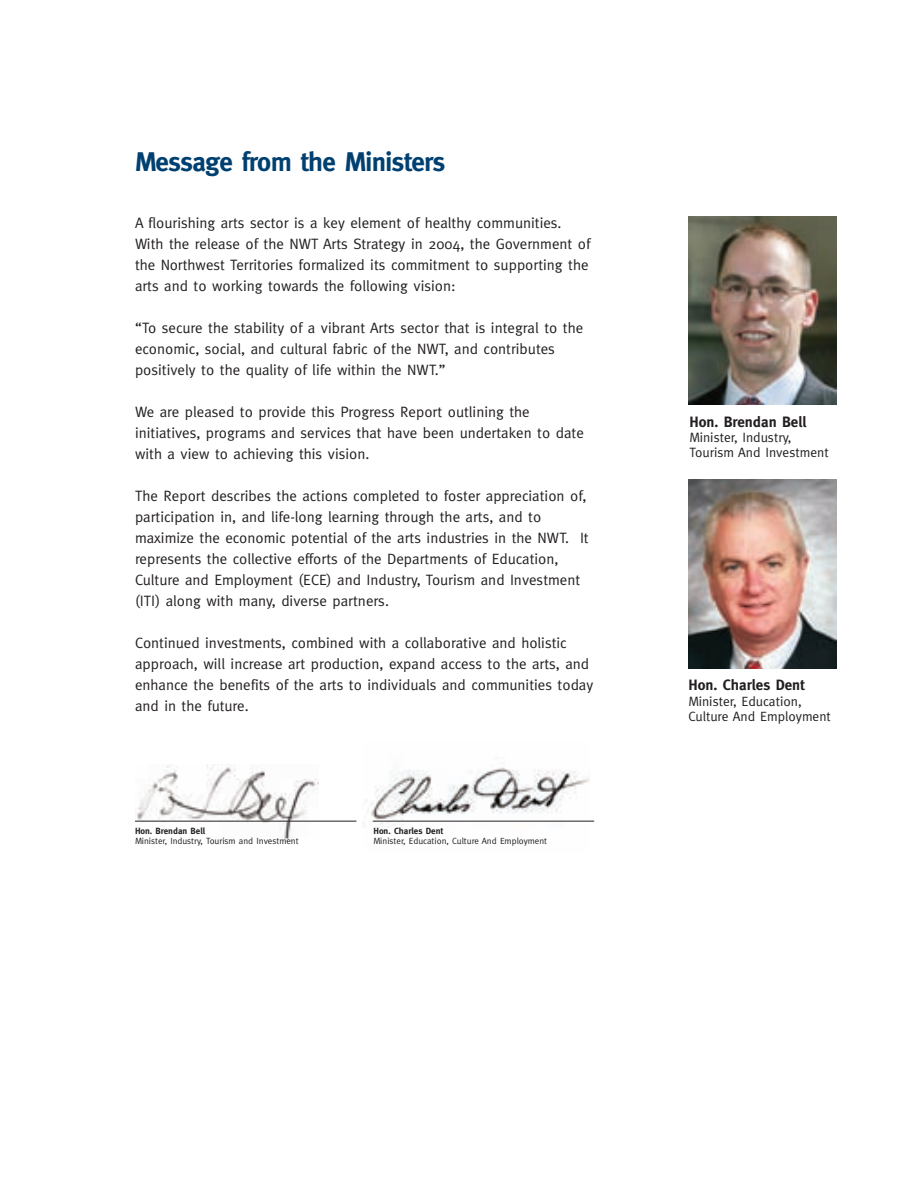
<style>
.page{position:relative;width:918px;height:1188px;background:#fff}
.page>*{position:absolute;margin:0;border:0;box-sizing:border-box;transform-origin:0 0}
.t1{font:700 27px "Meta";letter-spacing:-.02em;color:#004071}
.t2{font:15px/21px "Meta";color:#231f20}
.t3{font:700 15px "Meta";color:#231f20}
.t4{font:13.5px/15px "Meta";color:#231f20}
.t5{font:9px "Meta";color:#231f20}
.t6{font:700 9px "Meta";color:#231f20}
</style>
<div class="page">
<svg style="left:135px;top:216px;width:702px;height:626px"></svg>
<h1 class="t1" style="left:135px;top:151px;width:312px">Message from the Ministers</h1>
<p class="t2" style="left:135px;top:213px;width:457px">A flourishing arts sector is a key element of healthy communities.<br>With the release of the NWT Arts Strategy in 2004, the Government of the Northwest Territories formalized its commitment to supporting the arts and to working towards the following vision:</p>
<p class="t2" style="left:135px;top:318px;width:450px">“To secure the stability of a vibrant Arts sector that is integral to the economic, social, and cultural fabric of the NWT, and contributes positively to the quality of life within the NWT.”</p>
<p class="t2" style="left:135px;top:402px;width:450px">We are pleased to provide this Progress Report outlining the initiatives, programs and services that have been undertaken to date with a view to achieving this vision.</p>
<p class="t2" style="left:135px;top:486px;width:455px">The Report describes the actions completed to foster appreciation of, participation in, and life-long learning through the arts, and to maximize the economic potential of the arts industries in the NWT. It represents the collective efforts of the Departments of Education, Culture and Employment (ECE) and Industry, Tourism and Investment (ITI) along with many, diverse partners.</p>
<p class="t2" style="left:135px;top:633px;width:460px">Continued investments, combined with a collaborative and holistic approach, will increase art production, expand access to the arts, and enhance the benefits of the arts to individuals and communities today and in the future.</p>
<p class="t6" style="left:135px;top:827px;width:72px">Hon. Brendan Bell</p>
<p class="t5" style="left:135px;top:838px;width:165px">Minister, Industry, Tourism and Investment</p>
<p class="t6" style="left:374px;top:827px;width:71px">Hon. Charles Dent</p>
<p class="t5" style="left:374px;top:838px;width:175px">Minister, Education, Culture And Employment</p>
<p class="t3" style="left:690px;top:416px;width:118px">Hon. Brendan Bell</p>
<p class="t4" style="left:690px;top:431px;width:141px">Minister, Industry,<br>Tourism And Investment</p>
<p class="t3" style="left:688px;top:679px;width:118px">Hon. Charles Dent</p>
<p class="t4" style="left:688px;top:695px;width:144px">Minister, Education,<br>Culture And Employment</p>
</div>
